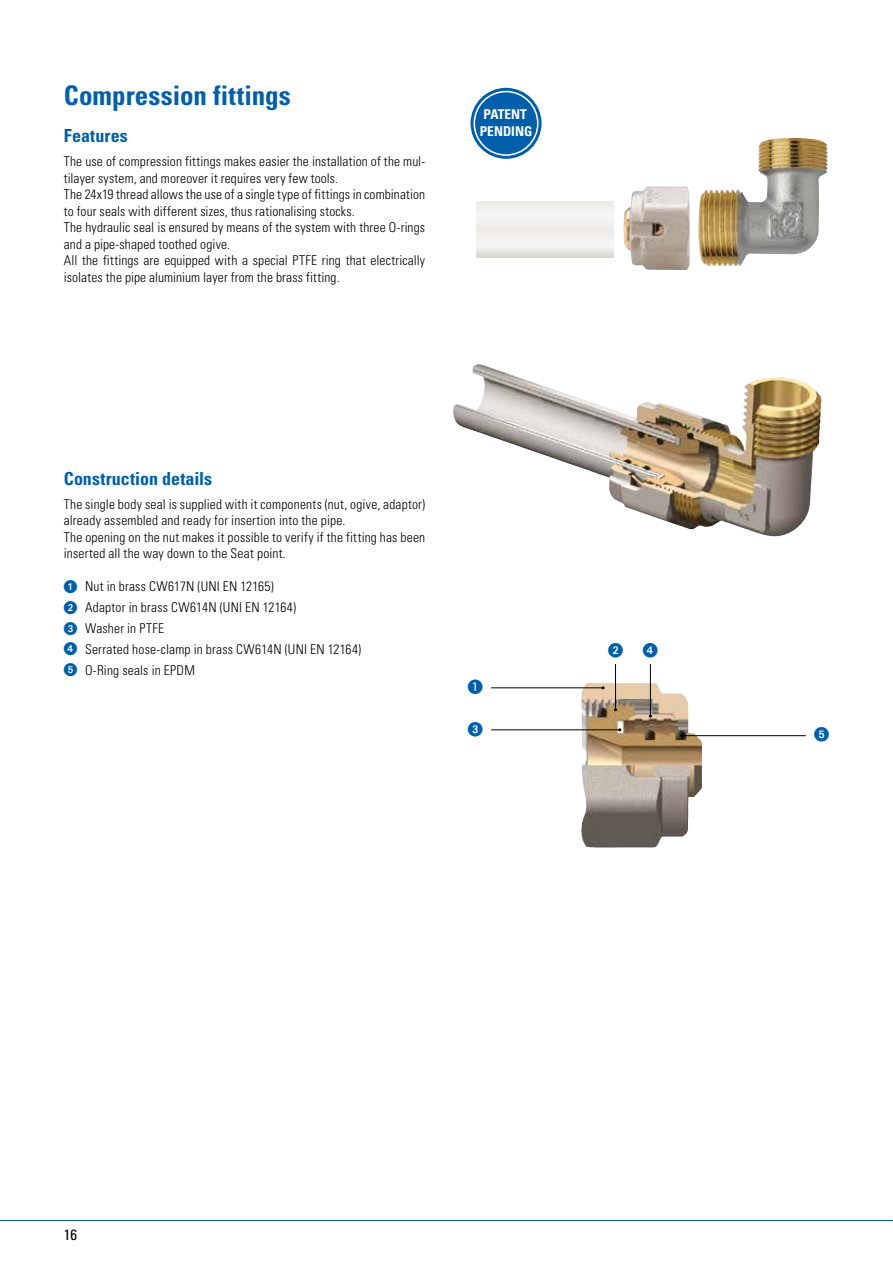
<style>
.page{position:relative;width:893px;height:1263px;background:#fff}
.page>*{position:absolute;margin:0;border:0;box-sizing:border-box;transform-origin:0 0}
.t1{font:700 condensed 27px "Univers";letter-spacing:.005em;color:#005faa}
.t2{font:700 condensed 18px "Univers";letter-spacing:.005em;color:#005faa}
.t3{font:15px "European Pi One";color:#005faa}
.t4{font:condensed 15px "Univers";color:#000}
.t5{font:300 condensed 13.5px/16.5px "Univers";letter-spacing:.015em;color:#000}
.t6{font:700 condensed 13.5px/16.2px "Univers";color:#fff}
.s1{font-family:"European Pi One";font-weight:400;font-stretch:normal;color:#005faa}
</style>
<div class="page">
<hr style="left:0;top:1220px;width:893px;height:1px;background:#005faa">
<img style="left:580px;top:682px;width:123px;height:166px">
<hr style="left:491px;top:687px;width:112px;height:1px;background:#000">
<hr style="left:491px;top:729px;width:129px;height:1px;background:#000">
<hr style="left:682px;top:735px;width:124px;height:1px;background:#000">
<hr style="left:615px;top:664px;width:1px;height:46px;background:#000">
<hr style="left:650px;top:664px;width:1px;height:52px;background:#000">
<img style="left:623px;top:186px;width:67px;height:84px">
<svg style="left:476px;top:201px;width:137px;height:56px"></svg>
<div style="left:470px;top:88px;width:71px;height:71px;background:#005faa;border-radius:50%"></div>
<div style="left:473px;top:91px;width:65px;height:65px;border:2px solid #fff;border-radius:50%"></div>
<img style="left:698px;top:138px;width:130px;height:128px">
<img style="left:453px;top:364px;width:369px;height:173px">
<h1 class="t1" style="left:64px;top:78px;width:229px">Compression fittings</h1>
<h2 class="t2" style="left:64px;top:125px;width:66px">Features</h2>
<p class="t5" style="left:64px;top:153px;width:363px">The use of compression fittings makes easier the installation of the mul&shy;tilayer system, and moreover it requires very few tools.<br>The 24x19 thread allows the use of a single type of fittings in combination to four seals with different sizes, thus rationalising stocks.<br>The hydraulic seal is ensured by means of the system with three O-rings and a pipe-shaped toothed ogive.<br>All the fittings are equipped with a special PTFE ring that electrically isolates the pipe aluminium layer from the brass fitting.</p>
<p class="t6" style="left:480px;top:106px;width:54px">PATENT<br>PENDING</p>
<h2 class="t2" style="left:64px;top:467px;width:150px">Construction details</h2>
<p class="t5" style="left:64px;top:496px;width:363px">The single body seal is supplied with it components (nut, ogive, adaptor) already assembled and ready for insertion into the pipe.<br>The opening on the nut makes it possible to verify if the fitting has been inserted all the way down to the Seat point.</p>
<p class="t5" style="left:64px;top:576px;width:299px;line-height:20.7px"><span class="s1">1</span> Nut in brass CW617N (UNI EN 12165)<br><span class="s1">2</span> Adaptor in brass CW614N (UNI EN 12164)<br><span class="s1">3</span> Washer in PTFE<br><span class="s1">4</span> Serrated hose-clamp in brass CW614N (UNI EN 12164)<br><span class="s1">5</span> O-Ring seals in EPDM</p>
<p class="t3" style="left:608px;top:642px;width:16px">2</p>
<p class="t3" style="left:643px;top:642px;width:16px">4</p>
<p class="t3" style="left:468px;top:678px;width:16px">A</p>
<p class="t3" style="left:468px;top:720px;width:16px">3</p>
<p class="t3" style="left:814px;top:726px;width:16px">5</p>
<p class="t4" style="left:64px;top:1225px;width:15px">16</p>
</div>
